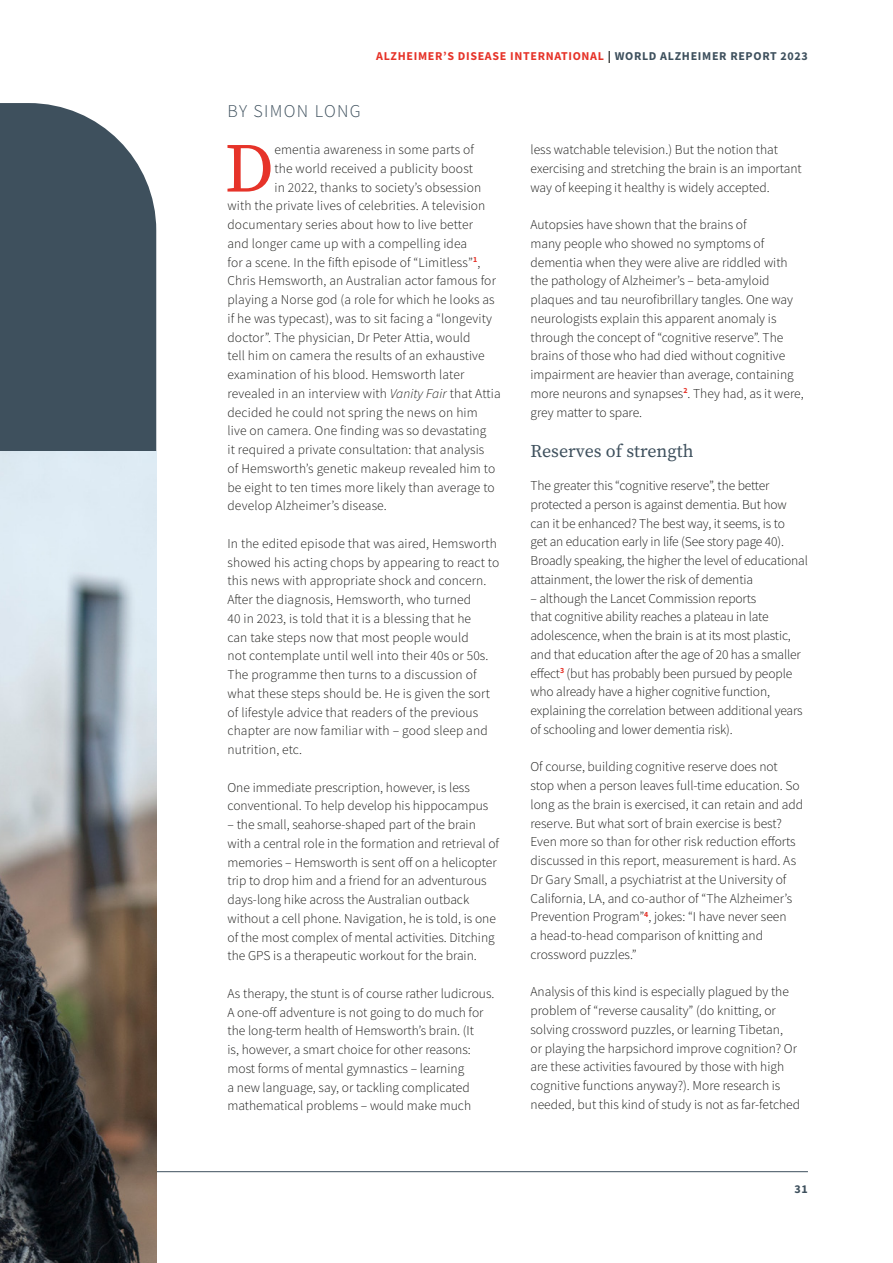
<style>
.page{position:relative;width:893px;height:1263px;background:#fff}
.page>*{position:absolute;margin:0;border:0;box-sizing:border-box;transform-origin:0 0}
.body_drop_cap{font:69.6px "Source Serif Pro";color:#e63329}
.t1{font:18px "Source Serif Pro";color:#3e505d}
.H3_author_name{font:300 18px "Source Sans Pro";letter-spacing:.075em;color:#3e505d}
.body{font:300 13.5px/18.8px "Source Sans Pro";color:#1d1d1b}
.body_drop_cap-2{font:300 13.5px "Source Sans Pro";letter-spacing:.01em;color:#1d1d1b}
.t2{font:700 12px "Source Sans Pro";letter-spacing:.055em;color:#e63329}
.t3{font:700 12px "Source Sans Pro";color:#3e505d}
.s1{color:#1d1d1b}
.s2{color:#3e505d}
.s3{font-style:italic}
</style>
<div class="page">
<div style="left:0;top:103px;width:156px;height:348px;background:#3e505d"></div>
<hr style="left:85px;top:1171px;width:723px;height:1px;background:#3e505d">
<img style="left:0;top:451px;width:156px;height:812px">
<p class="t2" style="left:376px;top:48px;width:433px">ALZHEIMER’S DISEASE INTERNATIONAL <span class="s1">|</span> <span class="s2">WORLD ALZHEIMER REPORT 2023</span></p>
<p class="H3_author_name" style="left:227px;top:100px;width:135px">BY SIMON LONG</p>
<p class="body_drop_cap" style="left:224px;top:122px;width:51px">D</p>
<p class="body_drop_cap-2" style="left:274px;top:141px;width:201px">ementia awareness in some parts of</p>
<p class="body_drop_cap-2" style="left:274px;top:160px;width:200px">the world received a publicity boost</p>
<p class="body_drop_cap-2" style="left:274px;top:179px;width:208px">in 2022, thanks to society’s obsession</p>
<p class="body_drop_cap-2" style="left:227px;top:198px;width:259px">with the private lives of celebrities. A television</p>
<p class="body_drop_cap-2" style="left:227px;top:216px;width:247px">documentary series about how to live better</p>
<p class="body_drop_cap-2" style="left:227px;top:235px;width:241px">and longer came up with a compelling idea</p>
<p class="body_drop_cap-2" style="left:227px;top:254px;width:254px">for a scene. In the fifth episode of “Limitless”<sup>1</sup>,</p>
<p class="body_drop_cap-2" style="left:227px;top:273px;width:270px">Chris Hemsworth, an Australian actor famous for</p>
<p class="body_drop_cap-2" style="left:227px;top:291px;width:269px">playing a Norse god (a role for which he looks as</p>
<p class="body_drop_cap-2" style="left:227px;top:310px;width:266px">if he was typecast), was to sit facing a “longevity</p>
<p class="body_drop_cap-2" style="left:227px;top:329px;width:245px">doctor”. The physician, Dr Peter Attia, would</p>
<p class="body_drop_cap-2" style="left:227px;top:348px;width:259px">tell him on camera the results of an exhaustive</p>
<p class="body_drop_cap-2" style="left:227px;top:366px;width:238px">examination of his blood. Hemsworth later</p>
<p class="body_drop_cap-2" style="left:227px;top:385px;width:275px">revealed in an interview with <span class="s3">Vanity Fair</span> that Attia</p>
<p class="body_drop_cap-2" style="left:227px;top:404px;width:252px">decided he could not spring the news on him</p>
<p class="body_drop_cap-2" style="left:227px;top:423px;width:260px">live on camera. One finding was so devastating</p>
<p class="body_drop_cap-2" style="left:227px;top:441px;width:258px">it required a private consultation: that analysis</p>
<p class="body_drop_cap-2" style="left:227px;top:460px;width:269px">of Hemsworth’s genetic makeup revealed him to</p>
<p class="body_drop_cap-2" style="left:227px;top:479px;width:269px">be eight to ten times more likely than average to</p>
<p class="body_drop_cap-2" style="left:227px;top:498px;width:161px">develop Alzheimer’s disease.</p>
<p class="body" style="left:227px;top:534px;width:273px">In the edited episode that was aired, Hemsworth showed his acting chops by appearing to react to this news with appropriate shock and concern.<br>After the diagnosis, Hemsworth, who turned<br>40 in 2023, is told that it is a blessing that he<br>can take steps now that most people would<br>not contemplate until well into their 40s or 50s.<br>The programme then turns to a discussion of what these steps should be. He is given the sort of lifestyle advice that readers of the previous chapter are now familiar with – good sleep and nutrition, etc.</p>
<p class="body" style="left:227px;top:778px;width:262px">One immediate prescription, however, is less conventional. To help develop his hippocampus</p>
<p class="body" style="left:227px;top:815px;width:273px">– the small, seahorse-shaped part of the brain with a central role in the formation and retrieval of memories – Hemsworth is sent off on a helicopter trip to drop him and a friend for an adventurous days-long hike across the Australian outback without a cell phone. Navigation, he is told, is one of the most complex of mental activities. Ditching the GPS is a therapeutic workout for the brain.</p>
<p class="body" style="left:227px;top:984px;width:268px">As therapy, the stunt is of course rather ludicrous.<br>A one-off adventure is not going to do much for the long-term health of Hemsworth’s brain. (It<br>is, however, a smart choice for other reasons: most forms of mental gymnastics – learning<br>a new language, say, or tackling complicated mathematical problems – would make much</p>
<p class="body" style="left:530px;top:140px;width:273px">less watchable television.) But the notion that exercising and stretching the brain is an important way of keeping it healthy is widely accepted.</p>
<p class="body" style="left:530px;top:215px;width:275px">Autopsies have shown that the brains of<br>many people who showed no symptoms of dementia when they were alive are riddled with the pathology of Alzheimer’s – beta-amyloid plaques and tau neurofibrillary tangles. One way neurologists explain this apparent anomaly is through the concept of “cognitive reserve”. The brains of those who had died without cognitive impairment are heavier than average, containing more neurons and synapses<sup>2</sup>. They had, as it were, grey matter to spare.</p>
<h3 class="t1" style="left:530px;top:439px;width:165px">Reserves of strength</h3>
<p class="body" style="left:530px;top:476px;width:279px">The greater this “cognitive reserve”, the better protected a person is against dementia. But how can it be enhanced? The best way, it seems, is to<br>get an education early in life (See story page 40).<br>Broadly speaking, the higher the level of educational attainment, the lower the risk of dementia</p>
<p class="body" style="left:530px;top:589px;width:274px">– although the Lancet Commission reports<br>that cognitive ability reaches a plateau in late adolescence, when the brain is at its most plastic, and that education after the age of 20 has a smaller effect<sup>3</sup> (but has probably been pursued by people who already have a higher cognitive function, explaining the correlation between additional years of schooling and lower dementia risk).</p>
<p class="body" style="left:530px;top:757px;width:274px">Of course, building cognitive reserve does not stop when a person leaves full-time education. So long as the brain is exercised, it can retain and add reserve. But what sort of brain exercise is best?<br>Even more so than for other risk reduction efforts discussed in this report, measurement is hard. As Dr Gary Small, a psychiatrist at the University of California, LA, and co-author of “The Alzheimer’s Prevention Program”<sup>4</sup>, jokes: “I have never seen<br>a head-to-head comparison of knitting and crossword puzzles.”</p>
<p class="body" style="left:530px;top:982px;width:271px">Analysis of this kind is especially plagued by the problem of “reverse causality” (do knitting, or solving crossword puzzles, or learning Tibetan,<br>or playing the harpsichord improve cognition? Or are these activities favoured by those with high cognitive functions anyway?). More research is needed, but this kind of study is not as far-fetched</p>
<p class="t3" style="left:795px;top:1181px;width:15px">31</p>
</div>
